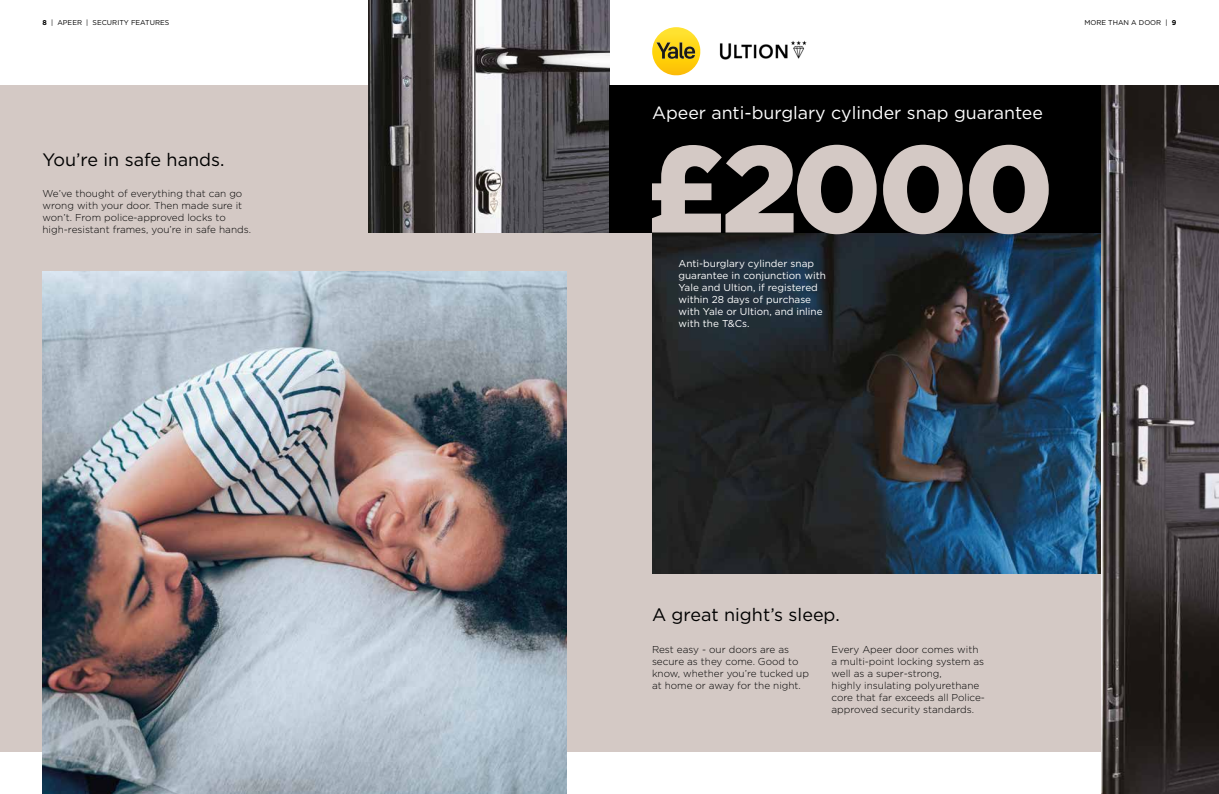
<style>
.page{position:relative;width:1219px;height:794px;background:#fff}
.page>*{position:absolute;margin:0;border:0;box-sizing:border-box;transform-origin:0 0}
.t1{font:900 122.9px "Gotham";color:#d4c9c5}
.t2{font:18px "Gotham";color:#000}
.t3{font:17.8px "Gotham";color:#fff}
.t4{font:300 10px/12px "Gotham";color:#000}
.t5{font:10px/12px "Gotham";color:#fff}
.t6{font:7px "Gotham";color:#000}
.s1{font-weight:700}
</style>
<div class="page">
<img style="left:719px;top:41px;width:88px;height:19px">
<div style="left:0;top:85px;width:1219px;height:666px;background:#d4c9c5"></div>
<img style="left:652px;top:232px;width:450px;height:342px">
<img style="left:43px;top:272px;width:524px;height:522px">
<img style="left:369px;top:0;width:240px;height:232px">
<svg style="left:652px;top:27px;width:48px;height:48px"></svg>
<div style="left:609px;top:85px;width:610px;height:147px;background:#000"></div>
<img style="left:1102px;top:85px;width:117px;height:709px">
<p class="t6" style="left:43px;top:18px;width:128px"><span class="s1">8</span> | APEER | SECURITY FEATURES</p>
<p class="t6" style="left:1084px;top:18px;width:94px">MORE THAN A DOOR | <span class="s1">9</span></p>
<h2 class="t2" style="left:43px;top:148px;width:183px">You’re in safe hands.</h2>
<p class="t4" style="left:43px;top:187px;width:210px">We’ve thought of everything that can go wrong with your door. Then made sure it won’t. From police-approved locks to high-resistant frames, you’re in safe hands.</p>
<h3 class="t3" style="left:652px;top:101px;width:392px">Apeer anti-burglary cylinder snap guarantee</h3>
<h1 class="t1" style="left:647px;top:104px;width:409px">£2000</h1>
<p class="t5" style="left:678px;top:257px;width:149px">Anti-burglary cylinder snap guarantee in conjunction with<br>Yale and Ultion, if registered within 28 days of purchase with Yale or Ultion, and inline with the T&amp;Cs.</p>
<h2 class="t2" style="left:652px;top:603px;width:189px">A great night’s sleep.</h2>
<p class="t4" style="left:652px;top:643px;width:158px">Rest easy - our doors are as secure as they come. Good to know, whether you’re tucked up at home or away for the night.</p>
<p class="t4" style="left:831px;top:643px;width:155px">Every Apeer door comes with a multi-point locking system as well as a super-strong,<br>highly insulating polyurethane core that far exceeds all Police&shy;approved security standards.</p>
</div>
